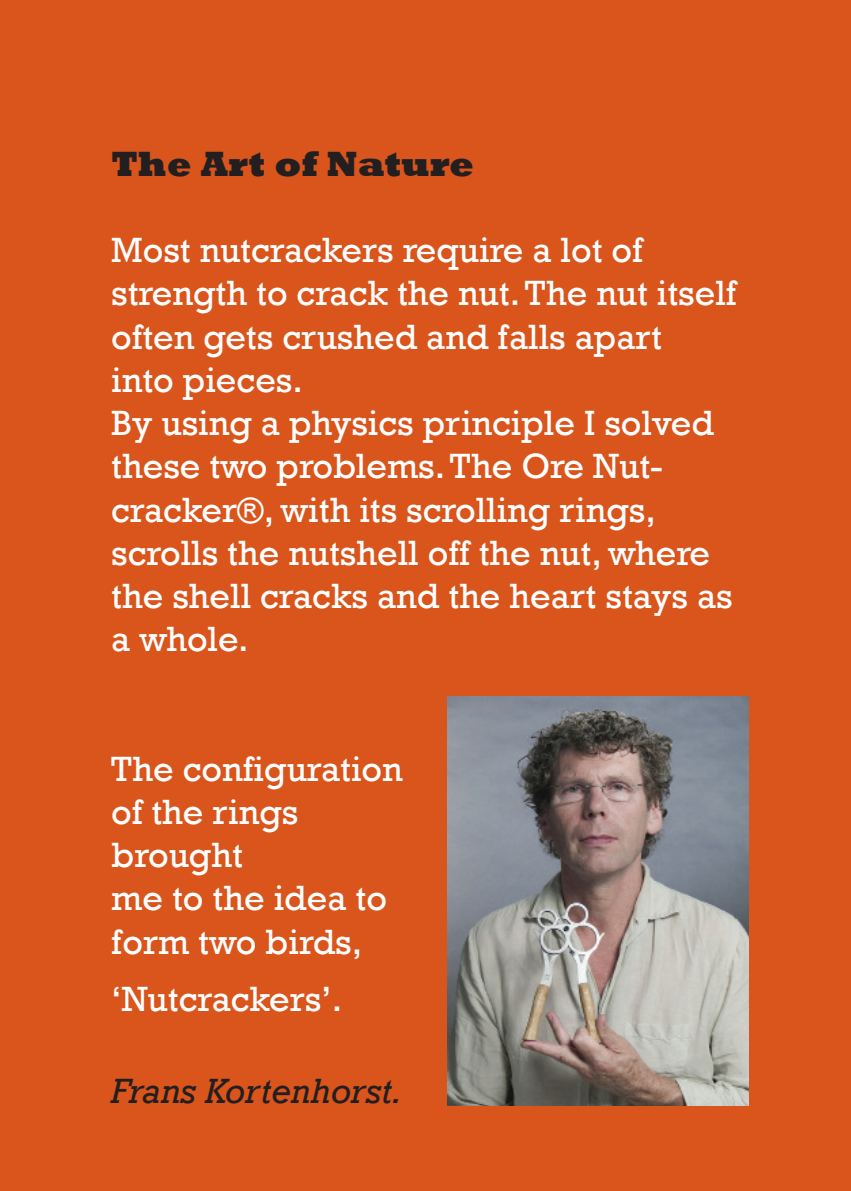
<style>
.page{position:relative;width:851px;height:1191px;background:#fff}
.page>*{position:absolute;margin:0;border:0;box-sizing:border-box;transform-origin:0 0}
.t1{font:36px/43.2px "Rockwell";color:#fff}
.t2{font:italic 36px "Rockwell";color:#231f20}
.t3{font:800 36px "Rockwell";color:#231f20}
</style>
<div class="page">
<div style="left:0;top:0;width:850px;height:1191px;background:#d9551c"></div>
<img style="left:447px;top:697px;width:301px;height:409px">
<p class="t3" style="left:111px;top:143px;width:364px">The Art of Nature</p>
<p class="t1" style="left:111px;top:229px;width:626px">Most nutcrackers require a lot of strength to crack the nut. The nut itself often gets crushed and falls apart<br>into pieces.<br>By using a physics principle I solved these two problems. The Ore Nut&shy;cracker®, with its scrolling rings, scrolls the nutshell off the nut, where the shell cracks and the heart stays as a whole.</p>
<p class="t1" style="left:111px;top:747px;width:293px">The configuration of the rings brought<br>me to the idea to form two birds,</p>
<p class="t1" style="left:111px;top:978px;width:232px">‘Nutcrackers’.</p>
<p class="t2" style="left:111px;top:1070px;width:292px">Frans Kortenhorst.</p>
</div>
